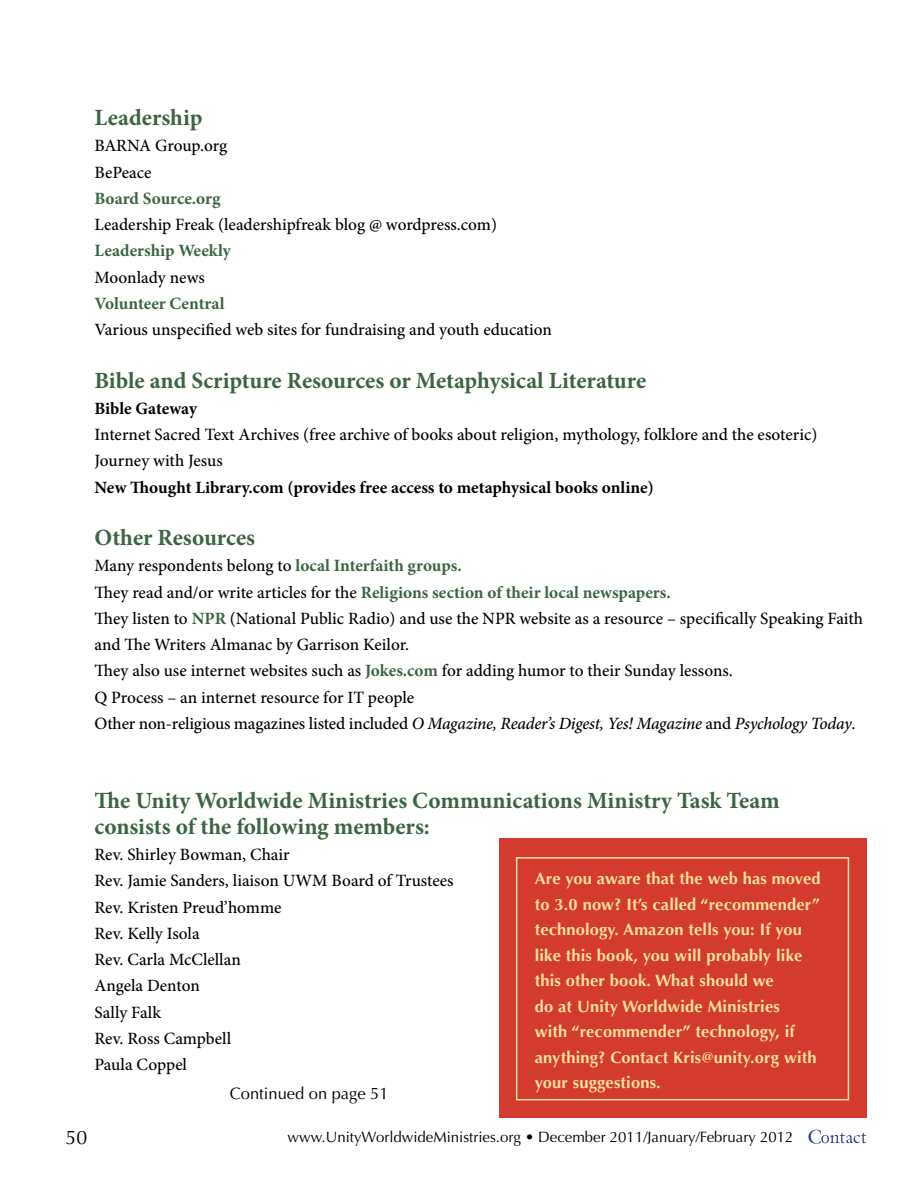
<style>
.page{position:relative;width:918px;height:1188px;background:#fff}
.page>*{position:absolute;margin:0;border:0;box-sizing:border-box;transform-origin:0 0}
.A-_Body{font:700 23.25px/26.2px "Minion Pro";color:#3b6541}
.t1{font:19.5px "Optima LT Std";color:#000}
.A-_Body-2{font:500 17.25px/26.2px "Minion Pro";letter-spacing:-.005em;color:#000}
.A-_Body-3{font:700 17.25px "Minion Pro";color:#3b6541}
.A-_Body-4{font:italic 500 17.25px "Minion Pro";letter-spacing:-.015em;color:#000}
.A-_Body-5{font:700 17.25px "Minion Pro";color:#000}
.A-_Body-6{font:700 16.5px/25.5px "Optima LT Std";letter-spacing:.01em;color:#ffe19b}
.A-_Continued{font:16.5px "Optima LT Std";color:#000}
.t2{font:15px "Optima LT Std";color:#000}
.s1{font-weight:700;color:#3b6541}
.s2{font-weight:500;color:#000}
.s3{font-style:normal}
</style>
<div class="page">
<div style="left:499px;top:839px;width:368px;height:279px;background:#d33b2e"></div>
<div style="left:516px;top:857px;width:333px;height:243px;border:2px solid #ffe19b"></div>
<svg style="left:808px;top:1130px;width:59px;height:14px"></svg>
<p class="A-_Body" style="left:94px;top:104px;width:109px">Leadership</p>
<p class="A-_Body-2" style="left:94px;top:133px;width:134px">BARNA Group.org</p>
<p class="A-_Body-2" style="left:94px;top:159px;width:59px">BePeace</p>
<p class="A-_Body-3" style="left:94px;top:186px;width:128px">Board Source.org</p>
<p class="A-_Body-2" style="left:94px;top:211px;width:404px">Leadership Freak (leadershipfreak blog @ wordpress.com)</p>
<p class="A-_Body-3" style="left:94px;top:239px;width:138px">Leadership Weekly</p>
<p class="A-_Body-2" style="left:94px;top:264px;width:112px">Moonlady news</p>
<p class="A-_Body-3" style="left:94px;top:291px;width:132px">Volunteer Central</p>
<p class="A-_Body-2" style="left:94px;top:316px;width:459px">Various unspecified web sites for fundraising and youth education</p>
<p class="A-_Body" style="left:94px;top:367px;width:553px">Bible and Scripture Resources or Metaphysical Literature</p>
<p class="A-_Body-5" style="left:94px;top:396px;width:104px">Bible Gateway</p>
<p class="A-_Body-2" style="left:94px;top:421px;width:724px">Internet Sacred Text Archives (free archive of books about religion, mythology, folklore and the esoteric)</p>
<p class="A-_Body-2" style="left:94px;top:448px;width:130px">Journey with Jesus</p>
<p class="A-_Body-5" style="left:94px;top:475px;width:561px">New Thought Library.com (provides free access to metaphysical books online)</p>
<p class="A-_Body" style="left:94px;top:524px;width:162px">Other Resources</p>
<p class="A-_Body-2" style="left:94px;top:553px;width:369px">Many respondents belong to <span class="s1">local Interfaith groups.</span></p>
<p class="A-_Body-3" style="left:94px;top:580px;width:578px"><span class="s2">They read and/or write articles for the</span> Religions section of their local newspapers.</p>
<p class="A-_Body-2" style="left:94px;top:605px;width:770px">They listen to <span class="s1">NPR</span> (National Public Radio) and use the NPR website as a resource – specifically Speaking Faith and The Writers Almanac by Garrison Keilor.</p>
<p class="A-_Body-2" style="left:94px;top:658px;width:640px">They also use internet websites such as <span class="s1">Jokes.com</span> for adding humor to their Sunday lessons.</p>
<p class="A-_Body-2" style="left:94px;top:684px;width:321px">Q Process – an internet resource for IT people</p>
<p class="A-_Body-4" style="left:94px;top:711px;width:763px"><span class="s3">Other non-religious magazines listed included</span> O Magazine, Reader’s Digest, Yes! Magazine <span class="s3">and</span> Psychology Today<span class="s3">.</span></p>
<p class="A-_Body" style="left:94px;top:787px;width:687px">The Unity Worldwide Ministries Communications Ministry Task Team consists of the following members:</p>
<p class="A-_Body-2" style="left:94px;top:841px;width:197px">Rev. Shirley Bowman, Chair</p>
<p class="A-_Body-2" style="left:94px;top:868px;width:361px">Rev. Jamie Sanders, liaison UWM Board of Trustees</p>
<p class="A-_Body-2" style="left:94px;top:894px;width:189px">Rev. Kristen Preud’homme</p>
<p class="A-_Body-2" style="left:94px;top:920px;width:107px">Rev. Kelly Isola</p>
<p class="A-_Body-2" style="left:94px;top:946px;width:148px">Rev. Carla McClellan</p>
<p class="A-_Body-2" style="left:94px;top:973px;width:107px">Angela Denton</p>
<p class="A-_Body-2" style="left:94px;top:999px;width:68px">Sally Falk</p>
<p class="A-_Body-2" style="left:94px;top:1025px;width:138px">Rev. Ross Campbell</p>
<p class="A-_Body-2" style="left:94px;top:1051px;width:94px">Paula Coppel</p>
<p class="A-_Continued" style="left:230px;top:1083px;width:160px">Continued on page 51</p>
<p class="A-_Body-6" style="left:535px;top:866px;width:287px">Are you aware that the web has moved to 3.0 now? It’s called “recommender” technology. Amazon tells you: If you like this book, you will probably like this other book. What should we<br>do at Unity Worldwide Ministries<br>with “recommender” technology, if anything? Contact Kris@unity.org with your suggestions.</p>
<p class="t1" style="left:66px;top:1126px;width:23px">50</p>
<p class="t2" style="left:288px;top:1128px;width:507px">www.UnityWorldwideMinistries.org • December 2011/January/February 2012</p>
</div>
